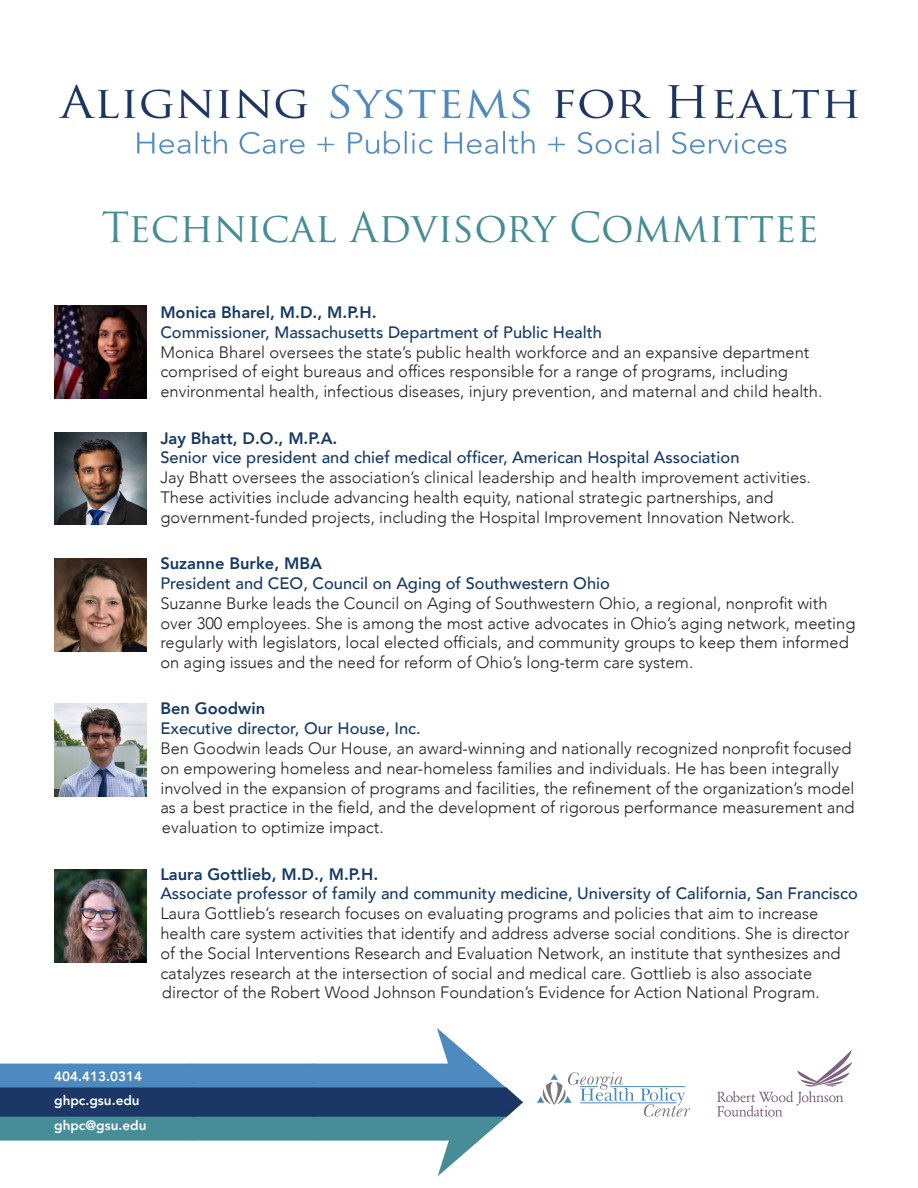
<style>
.page{position:relative;width:918px;height:1188px;background:#fff}
.page>*{position:absolute;margin:0;border:0;box-sizing:border-box;transform-origin:0 0}
.t1{font:40.5px "Trajan Pro";color:#458d96}
.t2{font:300 16.5px/19.8px "Avenir";color:#231f20}
.t3{font:500 16.5px "Avenir";color:#153965}
.t4{font:800 16.5px "Avenir";color:#153965}
.t5{font:800 13.5px "Avenir";color:#fff}
</style>
<div class="page">
<img style="left:58px;top:84px;width:800px;height:71px">
<img style="left:0;top:1028px;width:522px;height:148px">
<svg style="left:717px;top:1050px;width:135px;height:67px"></svg>
<svg style="left:641px;top:1088px;width:49px;height:29px"></svg>
<svg style="left:537px;top:1072px;width:97px;height:33px"></svg>
<hr style="left:610px;top:1086px;width:75px;height:1px;background:#4a89be">
<hr style="left:580px;top:1103px;width:97px;height:1px;background:#4a89be">
<img style="left:54px;top:305px;width:93px;height:93px">
<img style="left:54px;top:432px;width:93px;height:93px">
<img style="left:54px;top:559px;width:93px;height:93px">
<img style="left:54px;top:703px;width:93px;height:93px">
<img style="left:54px;top:869px;width:93px;height:93px">
<p class="t1" style="left:101px;top:201px;width:719px">Technical Advisory Committee</p>
<p class="t4" style="left:160px;top:299px;width:218px">Monica Bharel, M.D., M.P.H.</p>
<p class="t3" style="left:160px;top:318px;width:443px">Commissioner, Massachusetts Department of Public Health</p>
<p class="t2" style="left:160px;top:342px;width:663px">Monica Bharel oversees the state’s public health workforce and an expansive department comprised of eight bureaus and offices responsible for a range of programs, including environmental health, infectious diseases, injury prevention, and maternal and child health.</p>
<p class="t4" style="left:160px;top:425px;width:179px">Jay Bhatt, D.O., M.P.A.</p>
<p class="t3" style="left:160px;top:443px;width:581px">Senior vice president and chief medical officer, American Hospital Association</p>
<p class="t2" style="left:160px;top:468px;width:652px">Jay Bhatt oversees the association’s clinical leadership and health improvement activities.</p>
<p class="t2" style="left:160px;top:487px;width:636px">These activities include advancing health equity, national strategic partnerships, and government-funded projects, including the Hospital Improvement Innovation Network.</p>
<p class="t4" style="left:160px;top:551px;width:163px">Suzanne Burke, MBA</p>
<p class="t3" style="left:160px;top:569px;width:451px">President and CEO, Council on Aging of Southwestern Ohio</p>
<p class="t2" style="left:160px;top:593px;width:697px">Suzanne Burke leads the Council on Aging of Southwestern Ohio, a regional, nonprofit with over 300 employees. She is among the most active advocates in Ohio’s aging network, meeting regularly with legislators, local elected officials, and community groups to keep them informed on aging issues and the need for reform of Ohio’s long-term care system.</p>
<p class="t4" style="left:160px;top:696px;width:106px">Ben Goodwin</p>
<p class="t3" style="left:160px;top:714px;width:262px">Executive director, Our House, Inc.</p>
<p class="t2" style="left:160px;top:738px;width:696px">Ben Goodwin leads Our House, an award-winning and nationally recognized nonprofit focused on empowering homeless and near-homeless families and individuals. He has been integrally involved in the expansion of programs and facilities, the refinement of the organization’s model as a best practice in the field, and the development of rigorous performance measurement and evaluation to optimize impact.</p>
<p class="t4" style="left:160px;top:861px;width:219px">Laura Gottlieb, M.D., M.P.H.</p>
<p class="t3" style="left:160px;top:879px;width:699px">Associate professor of family and community medicine, University of California, San Francisco</p>
<p class="t2" style="left:160px;top:904px;width:690px">Laura Gottlieb’s research focuses on evaluating programs and policies that aim to increase health care system activities that identify and address adverse social conditions. She is director of the Social Interventions Research and Evaluation Network, an institute that synthesizes and catalyzes research at the intersection of social and medical care. Gottlieb is also associate director of the Robert Wood Johnson Foundation’s Evidence for Action National Program.</p>
<p class="t5" style="left:54px;top:1066px;width:89px">404.413.0314</p>
<p class="t5" style="left:54px;top:1090px;width:87px">ghpc.gsu.edu</p>
<p class="t5" style="left:54px;top:1115px;width:94px">ghpc@gsu.edu</p>
</div>
